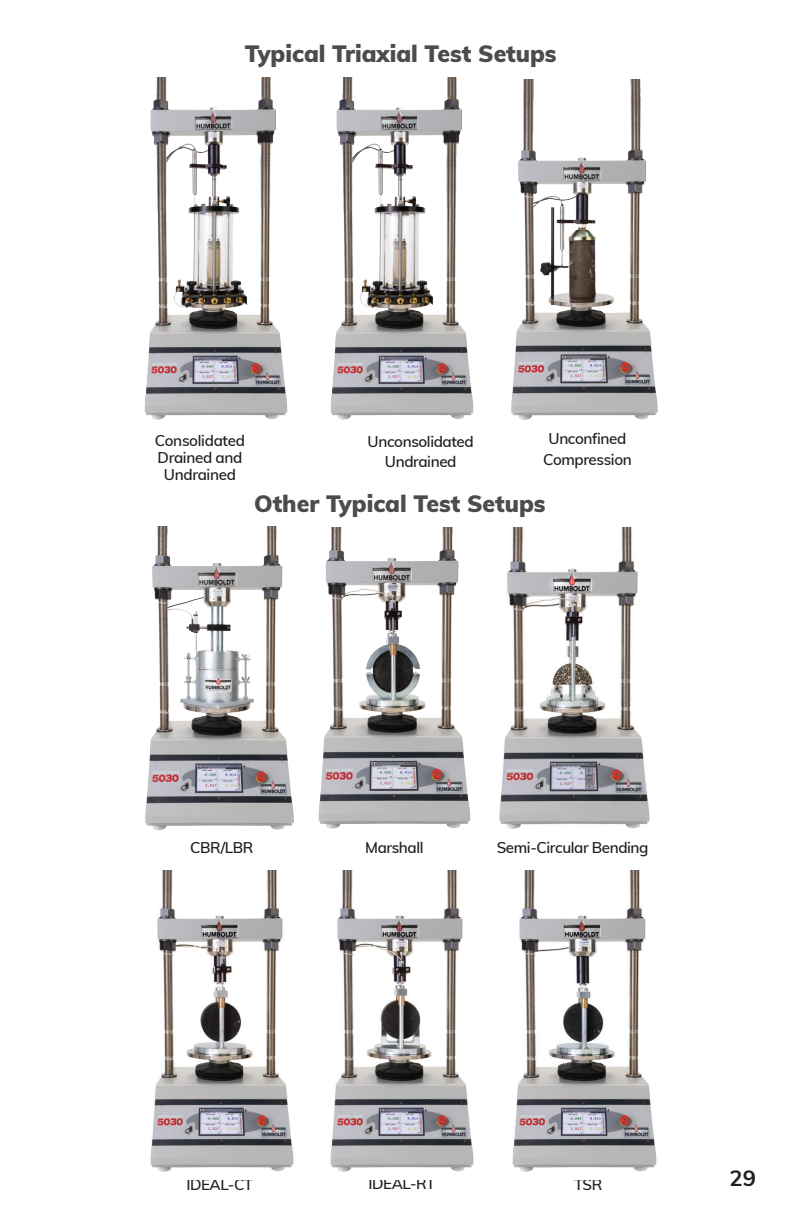
<style>
.page{position:relative;width:792px;height:1224px;background:#fff}
.page>*{position:absolute;margin:0;border:0;box-sizing:border-box;transform-origin:0 0}
.t1{font:900 23.2px "Muli";color:#4b4c4d}
.t2{font:700 22px "Muli";color:#231f20}
._4_Part_Number{font:600 15.2px/17.2px "Muli";letter-spacing:-.025em;color:#231f20;text-align:center}
</style>
<div class="page">
<img style="left:499px;top:528px;width:151px;height:301px">
<img style="left:145px;top:527px;width:325px;height:304px">
<img style="left:511px;top:79px;width:147px;height:341px">
<img style="left:150px;top:870px;width:144px;height:302px">
<img style="left:330px;top:870px;width:144px;height:302px">
<img style="left:512px;top:870px;width:145px;height:302px">
<img style="left:330px;top:78px;width:144px;height:342px">
<img style="left:144px;top:78px;width:144px;height:342px">
<p class="t1" style="left:245px;top:37px;width:313px">Typical Triaxial Test Setups</p>
<p class="_4_Part_Number" style="left:155px;top:431px;width:92px">Consolidated<br>Drained and<br>Undrained</p>
<p class="_4_Part_Number" style="left:368px;top:432px;width:108px">Unconsolidated</p>
<p class="_4_Part_Number" style="left:385px;top:453px;width:73px">Undrained</p>
<p class="_4_Part_Number" style="left:549px;top:429px;width:79px">Unconfined</p>
<p class="_4_Part_Number" style="left:543px;top:450px;width:90px">Compression</p>
<p class="t1" style="left:254px;top:486px;width:293px">Other Typical Test Setups</p>
<p class="_4_Part_Number" style="left:190px;top:838px;width:65px">CBR/LBR</p>
<p class="_4_Part_Number" style="left:365px;top:839px;width:60px">Marshall</p>
<p class="_4_Part_Number" style="left:497px;top:839px;width:153px">Semi-Circular Bending</p>
<p class="_4_Part_Number" style="left:186px;top:1176px;width:68px">IDEAL-CT</p>
<p class="_4_Part_Number" style="left:368px;top:1174px;width:68px">IDEAL-RT</p>
<p class="_4_Part_Number" style="left:574px;top:1176px;width:30px">TSR</p>
<p class="t2" style="left:730px;top:1162px;width:28px">29</p>
</div>
